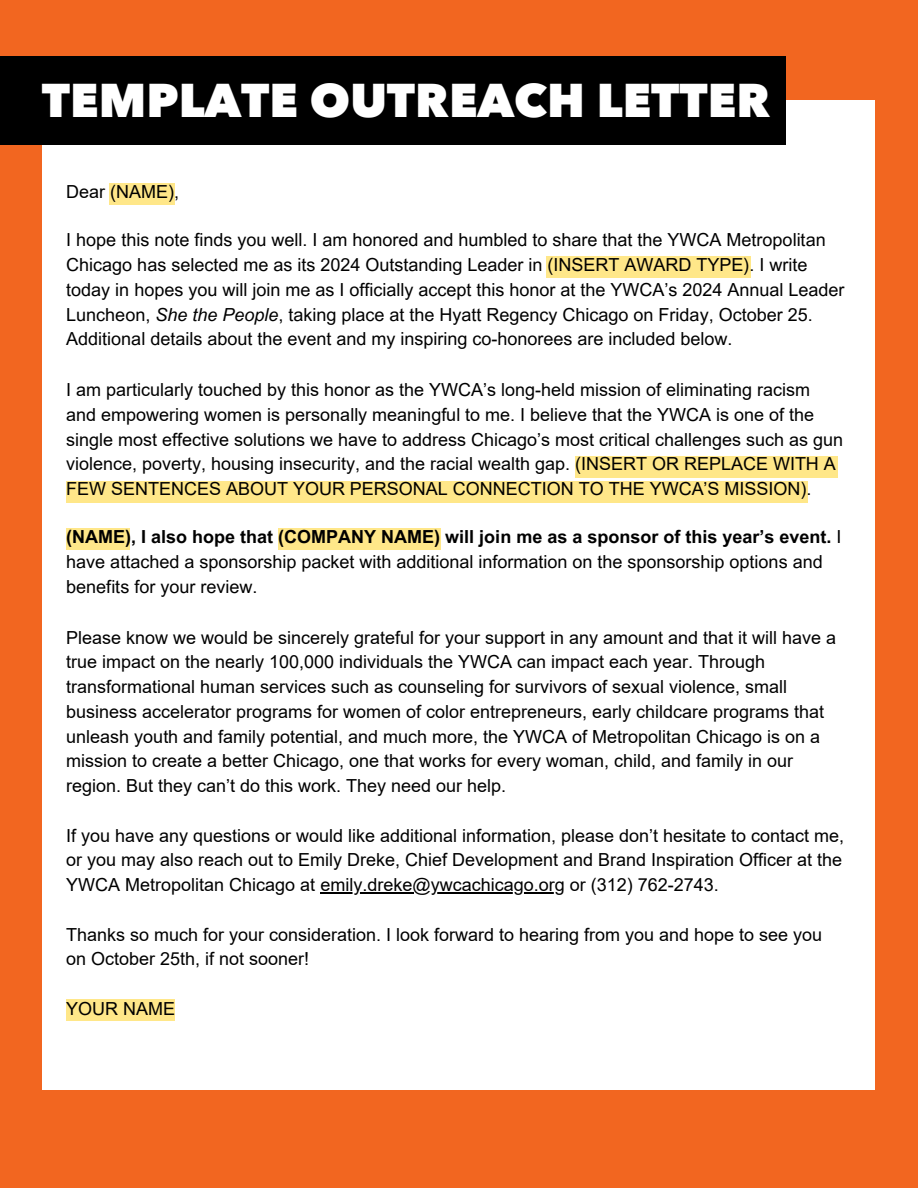
<style>
.page{position:relative;width:918px;height:1188px;background:#f26620}
.page>*{position:absolute;margin:0;border:0;box-sizing:border-box;transform-origin:0 0}
.t1{font:800 47.25px "Avenir Next LT Pro";color:#fff}
.t2{font:18px/24.8px "Arial";color:#000}
.t3{font:18px/24.8px "Arial MT Pro";color:#000}
.t4{font:700 18px "Arial MT Pro";color:#000}
.s1{font-style:italic}
.s2{font-weight:400}
</style>
<div class="page">
<div style="left:42px;top:101px;width:833px;height:988px;background:#fff"></div>
<div style="left:109px;top:183px;width:66px;height:21px;background:#ffe789"></div>
<div style="left:66px;top:999px;width:109px;height:22px;background:#ffe789"></div>
<div style="left:66px;top:528px;width:64px;height:21px;background:#ffe789"></div>
<div style="left:279px;top:528px;width:162px;height:21px;background:#ffe789"></div>
<div style="left:66px;top:482px;width:742px;height:21px;background:#ffe789"></div>
<div style="left:575px;top:456px;width:262px;height:21px;background:#ffe789"></div>
<div style="left:546px;top:256px;width:204px;height:21px;background:#ffe789"></div>
<hr style="left:320px;top:892px;width:245px;height:1px;background:#000">
<div style="left:0;top:56px;width:786px;height:89px;background:#000"></div>
<p class="t1" style="left:42px;top:71px;width:730px">TEMPLATE OUTREACH LETTER</p>
<h1 class="t2" style="left:66px;top:179px;width:114px">Dear (NAME),</h1>
<p class="t3" style="left:66px;top:230px;width:780px">I hope this note finds you well. I am honored and humbled to share that the YWCA Metropolitan Chicago has selected me as its 2024 Outstanding Leader in (INSERT AWARD TYPE). I write today in hopes you will join me as I officially accept this honor at the YWCA’s 2024 Annual Leader Luncheon, <span class="s1">She the People</span>, taking place at the Hyatt Regency Chicago on Friday, October 25.<br>Additional details about the event and my inspiring co-honorees are included below.</p>
<p class="t2" style="left:66px;top:377px;width:749px">I am particularly touched by this honor as the YWCA’s long-held mission of eliminating racism and empowering women is personally meaningful to me. I believe that the YWCA is one of the</p>
<p class="t2" style="left:66px;top:427px;width:778px">single most effective solutions we have to address Chicago’s most critical challenges such as gun violence, poverty, housing insecurity, and the racial wealth gap. (INSERT OR REPLACE WITH A<br>FEW SENTENCES ABOUT YOUR PERSONAL CONNECTION TO THE YWCA’S MISSION).</p>
<p class="t4" style="left:66px;top:530px;width:777px">(NAME), I also hope that (COMPANY NAME) will join me as a sponsor of this year’s event. <span class="s2">I</span></p>
<p class="t3" style="left:66px;top:552px;width:758px">have attached a sponsorship packet with additional information on the sponsorship options and benefits for your review.</p>
<p class="t2" style="left:66px;top:625px;width:771px">Please know we would be sincerely grateful for your support in any amount and that it will have a true impact on the nearly 100,000 individuals the YWCA can impact each year. Through transformational human services such as counseling for survivors of sexual violence, small business accelerator programs for women of color entrepreneurs, early childcare programs that unleash youth and family potential, and much more, the YWCA of Metropolitan Chicago is on a mission to create a better Chicago, one that works for every woman, child, and family in our region. But they can’t do this work. They need our help.</p>
<p class="t2" style="left:66px;top:823px;width:779px;text-align:justify">If you have any questions or would like additional information, please don’t hesitate to contact me, or you may also reach out to Emily Dreke, Chief Development and Brand Inspiration Officer at the YWCA Metropolitan Chicago at emily.dreke@ywcachicago.org or (312) 762-2743.</p>
<p class="t2" style="left:66px;top:922px;width:757px">Thanks so much for your consideration. I look forward to hearing from you and hope to see you</p>
<p class="t2" style="left:66px;top:947px;width:244px">on October 25th, if not sooner!</p>
<p class="t2" style="left:66px;top:996px;width:110px">YOUR NAME</p>
</div>
